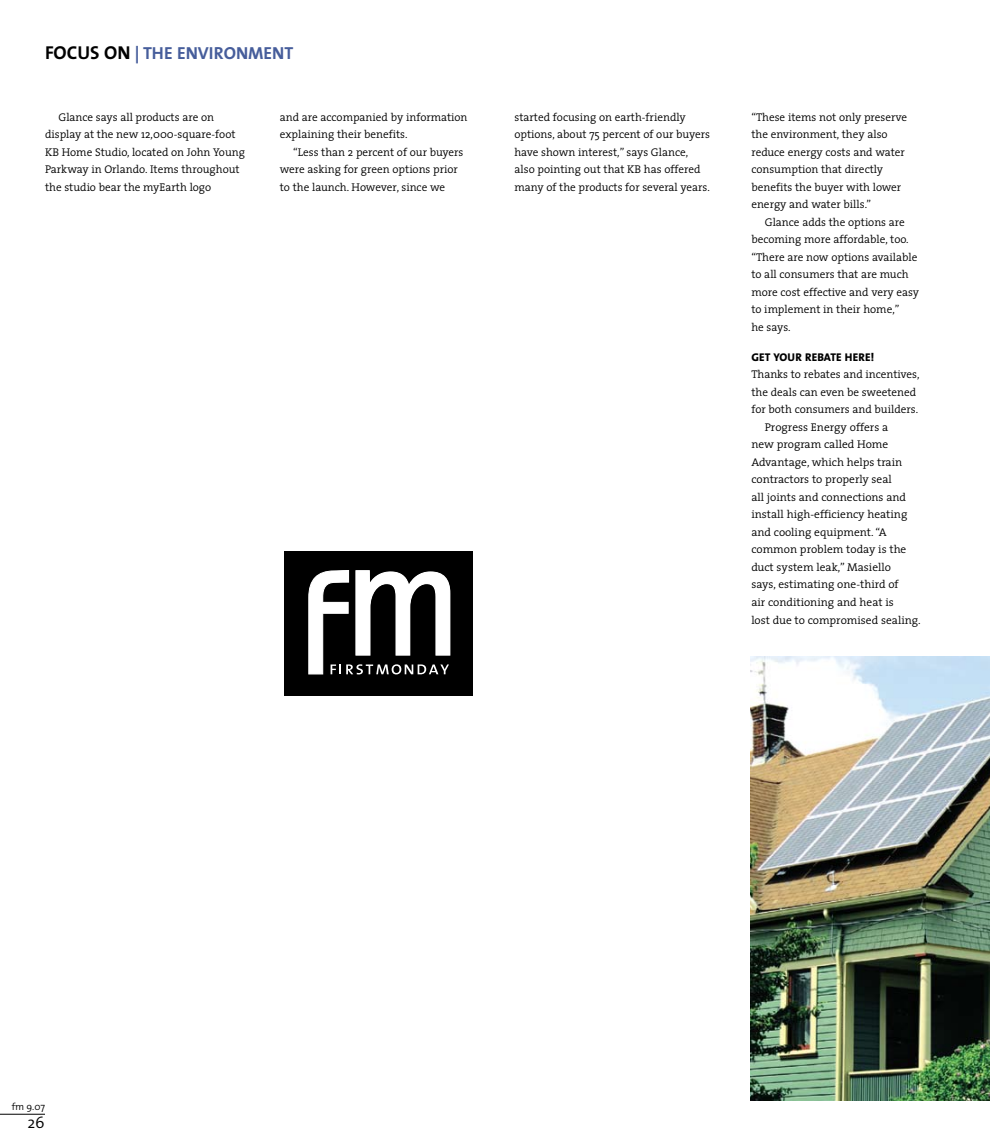
<style>
.page{position:relative;width:990px;height:1148px;background:#fff}
.page>*{position:absolute;margin:0;border:0;box-sizing:border-box;transform-origin:0 0}
.t1{font:700 17.5px "The Mix";color:#465d9b}
.t2{font:300 16.25px "The Mix";color:#000}
.t3{font:300 11.25px/17.5px "The Serif";color:#000}
.t4{font:800 11.25px "The Sans";letter-spacing:.03em;color:#000}
.t5{font:300 10px "The Mix";color:#000}
.s1{font-size:18.75px;color:#000}
</style>
<div class="page">
<hr style="left:0;top:1113px;width:45px;height:1px;background:#000">
<img style="left:751px;top:656px;width:239px;height:444px">
<div style="left:284px;top:551px;width:188px;height:145px;background:#000"></div>
<svg style="left:308px;top:570px;width:142px;height:104px"></svg>
<h1 class="t1" style="left:45px;top:38px;width:144px"><span class="s1">FOCUS ON</span> | THE ENVIRONMENT</h1>
<p class="t3" style="left:45px;top:108px;width:202px;text-indent:13px">Glance says all products are on display at the new 12,000-square-foot KB Home Studio, located on John Young Parkway in Orlando. Items throughout the studio bear the myEarth logo</p>
<p class="t3" style="left:280px;top:108px;width:189px">and are accompanied by information explaining their benefits.</p>
<p class="t3" style="left:280px;top:143px;width:185px;text-indent:14px">“Less than 2 percent of our buyers were asking for green options prior to the launch. However, since we</p>
<p class="t3" style="left:515px;top:108px;width:197px">started focusing on earth-friendly options, about 75 percent of our buyers have shown interest,” says Glance, also pointing out that KB has offered many of the products for several years.</p>
<p class="t3" style="left:751px;top:108px;width:157px">“These items not only preserve the environment, they also reduce energy costs and water consumption that directly benefits the buyer with lower energy and water bills.”</p>
<p class="t3" style="left:751px;top:213px;width:169px;text-indent:13px">Glance adds the options are becoming more affordable, too. “There are now options available to all consumers that are much more cost effective and very easy to implement in their home,”<br>he says.</p>
<p class="t4" style="left:751px;top:347px;width:61px">GET YOUR REBATE</p>
<p class="t4" style="left:845px;top:347px;width:31px">HERE!</p>
<p class="t3" style="left:751px;top:365px;width:170px">Thanks to rebates and incentives,</p>
<p class="t3" style="left:751px;top:383px;width:166px">the deals can even be sweetened</p>
<p class="t3" style="left:751px;top:400px;width:168px">for both consumers and builders.</p>
<p class="t3" style="left:765px;top:418px;width:125px">Progress Energy offers a</p>
<p class="t3" style="left:751px;top:435px;width:139px">new program called Home</p>
<p class="t3" style="left:751px;top:453px;width:152px">Advantage, which helps train</p>
<p class="t3" style="left:751px;top:470px;width:142px">contractors to properly seal</p>
<p class="t3" style="left:751px;top:488px;width:156px">all joints and connections and</p>
<p class="t3" style="left:751px;top:505px;width:158px">install high-efficiency heating</p>
<p class="t3" style="left:751px;top:523px;width:137px">and cooling equipment. “A</p>
<p class="t3" style="left:751px;top:540px;width:157px">common problem today is the</p>
<p class="t3" style="left:751px;top:558px;width:141px">duct system leak,” Masiello</p>
<p class="t3" style="left:751px;top:575px;width:149px">says, estimating one-third of</p>
<p class="t3" style="left:751px;top:593px;width:144px">air conditioning and heat is</p>
<p class="t3" style="left:751px;top:610px;width:171px">lost due to compromised sealing.</p>
<p class="t5" style="left:12px;top:1098px;width:35px">fm 9.07</p>
<h2 class="t2" style="left:27px;top:1108px;width:19px">26</h2>
</div>
